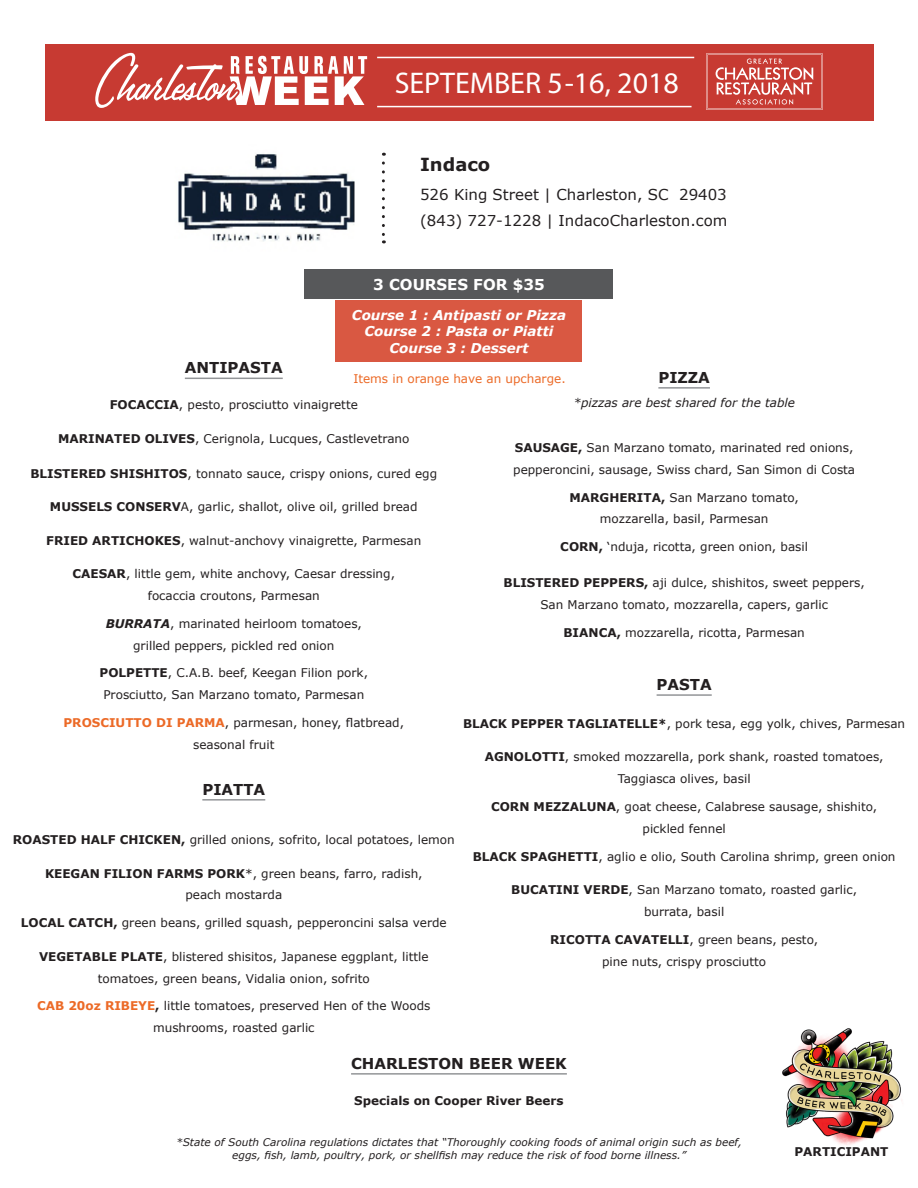
<style>
.page{position:relative;width:918px;height:1188px;background:#fff}
.page>*{position:absolute;margin:0;border:0;box-sizing:border-box;transform-origin:0 0}
.menu_item{font:30px "Myriad Pro";color:#fff}
.restaurant_name{font:700 18px "Verdana";color:#231f20}
.phone_url{font:15px "Verdana";color:#231f20}
.Address{font:15px "Verdana";color:#231f20}
.category{font:700 15px "Verdana";color:#231f20}
.description{font:700 15px "Verdana";color:#fff}
.course_header{font:700 15px "Verdana";color:#231f20}
.description-2{font:italic 700 13.5px "Verdana";color:#fff}
.menu_item-2{font:12px "Verdana";color:#231f20}
.description-3{font:12px "Verdana";color:#231f20}
.menu_item-3{font:700 12px "Verdana";color:#231f20}
.category_subhead{font:italic 12px "Verdana";color:#231f20}
.description-4{font:12px "Verdana";color:#ec6a27}
.menu_item-4{font:italic 10.5px/12.6px "Verdana";color:#231f20;text-align:center}
.s1{font-weight:700}
.s2{font-weight:700;font-style:italic}
.s3{font-weight:700;color:#ec6a27}
</style>
<div class="page">
<div style="left:45px;top:44px;width:828px;height:77px;background:#c73a32"></div>
<svg style="left:382px;top:163px;width:3px;height:80px"></svg>
<div style="left:305px;top:269px;width:308px;height:29px;background:#57585a"></div>
<svg style="left:95px;top:53px;width:272px;height:55px"></svg>
<svg style="left:706px;top:53px;width:117px;height:57px"></svg>
<hr style="left:377px;top:57px;width:317px;height:1px;background:#fff">
<hr style="left:377px;top:106px;width:315px;height:1px;background:#fff">
<img style="left:782px;top:1028px;width:120px;height:117px">
<img style="left:178px;top:154px;width:177px;height:88px">
<hr style="left:351px;top:1073px;width:216px;height:2px;background:#939598">
<hr style="left:185px;top:378px;width:98px;height:1px;background:#939598">
<hr style="left:202px;top:799px;width:63px;height:2px;background:#939598">
<hr style="left:658px;top:387px;width:52px;height:2px;background:#939598">
<hr style="left:657px;top:694px;width:55px;height:2px;background:#939598">
<div style="left:336px;top:300px;width:246px;height:62px;background:#d95842"></div>
<p class="menu_item" style="left:395px;top:65px;width:286px">SEPTEMBER 5-16, 2018</p>
<p class="restaurant_name" style="left:420px;top:153px;width:72px">Indaco</p>
<p class="Address" style="left:420px;top:185px;width:308px">526 King Street | Charleston, SC 29403</p>
<p class="phone_url" style="left:420px;top:211px;width:309px">(843) 727-1228 | IndacoCharleston.com</p>
<p class="description" style="left:373px;top:274px;width:173px">3 COURSES FOR $35</p>
<p class="description-2" style="left:352px;top:306px;width:216px">Course 1 : Antipasti or Pizza</p>
<p class="description-2" style="left:365px;top:323px;width:190px">Course 2 : Pasta or Piatti</p>
<p class="description-2" style="left:389px;top:339px;width:141px">Course 3 : Dessert</p>
<p class="description-4" style="left:353px;top:371px;width:214px">Items in orange have an upcharge.</p>
<p class="category" style="left:185px;top:358px;width:99px">ANTIPASTA</p>
<p class="menu_item-2" style="left:110px;top:397px;width:250px"><span class="s1">FOCACCIA</span>, pesto, prosciutto vinaigrette</p>
<p class="menu_item-2" style="left:58px;top:431px;width:353px"><span class="s1">MARINATED OLIVES</span>, Cerignola, Lucques, Castlevetrano</p>
<p class="menu_item-2" style="left:30px;top:466px;width:408px"><span class="s1">BLISTERED SHISHITOS</span>, tonnato sauce, crispy onions, cured egg</p>
<p class="menu_item-2" style="left:50px;top:499px;width:369px"><span class="s1">MUSSELS CONSERV</span>A, garlic, shallot, olive oil, grilled bread</p>
<p class="menu_item-2" style="left:46px;top:533px;width:376px"><span class="s1">FRIED ARTICHOKES</span>, walnut-anchovy vinaigrette, Parmesan</p>
<p class="menu_item-2" style="left:73px;top:566px;width:324px"><span class="s1">CAESAR</span>, little gem, white anchovy, Caesar dressing,</p>
<p class="description-3" style="left:148px;top:588px;width:174px">focaccia croutons, Parmesan</p>
<p class="menu_item-2" style="left:106px;top:616px;width:258px"><span class="s2">BURRATA</span>, marinated heirloom tomatoes,</p>
<p class="description-3" style="left:133px;top:638px;width:203px">grilled peppers, pickled red onion</p>
<p class="menu_item-2" style="left:100px;top:665px;width:270px"><span class="s1">POLPETTE</span>, C.A.B. beef, Keegan Filion pork,</p>
<p class="description-3" style="left:103px;top:687px;width:262px">Prosciutto, San Marzano tomato, Parmesan</p>
<p class="menu_item-2" style="left:64px;top:715px;width:342px"><span class="s3">PROSCIUTTO DI PARMA</span>, parmesan, honey, flatbread,</p>
<p class="description-3" style="left:193px;top:737px;width:83px">seasonal fruit</p>
<p class="course_header" style="left:202px;top:780px;width:64px">PIATTA</p>
<p class="course_header" style="left:658px;top:368px;width:53px">PIZZA</p>
<p class="category_subhead" style="left:573px;top:395px;width:223px">*pizzas are best shared for the table</p>
<p class="menu_item-2" style="left:515px;top:440px;width:340px"><span class="s1">SAUSAGE,</span> San Marzano tomato, marinated red onions,</p>
<p class="description-3" style="left:513px;top:462px;width:343px">pepperoncini, sausage, Swiss chard, San Simon di Costa</p>
<p class="menu_item-2" style="left:570px;top:490px;width:231px"><span class="s1">MARGHERITA,</span> San Marzano tomato,</p>
<p class="description-3" style="left:600px;top:511px;width:170px">mozzarella, basil, Parmesan</p>
<p class="menu_item-2" style="left:560px;top:539px;width:249px"><span class="s1">CORN,</span> ‘nduja, ricotta, green onion, basil</p>
<p class="menu_item-2" style="left:504px;top:575px;width:363px"><span class="s1">BLISTERED PEPPERS,</span> aji dulce, shishitos, sweet peppers,</p>
<p class="description-3" style="left:540px;top:597px;width:289px">San Marzano tomato, mozzarella, capers, garlic</p>
<p class="menu_item-2" style="left:563px;top:625px;width:243px"><span class="s1">BIANCA,</span> mozzarella, ricotta, Parmesan</p>
<p class="category" style="left:657px;top:675px;width:57px">PASTA</p>
<p class="menu_item-2" style="left:463px;top:716px;width:444px"><span class="s1">BLACK PEPPER TAGLIATELLE*</span>, pork tesa, egg yolk, chives, Parmesan</p>
<p class="menu_item-2" style="left:485px;top:749px;width:400px"><span class="s1">AGNOLOTTI</span>, smoked mozzarella, pork shank, roasted tomatoes,</p>
<p class="description-3" style="left:618px;top:771px;width:134px">Taggiasca olives, basil</p>
<p class="menu_item-2" style="left:491px;top:799px;width:388px"><span class="s1">CORN MEZZALUNA</span>, goat cheese, Calabrese sausage, shishito,</p>
<p class="description-3" style="left:643px;top:821px;width:85px">pickled fennel</p>
<p class="menu_item-2" style="left:473px;top:849px;width:424px"><span class="s1">BLACK SPAGHETTI</span>, aglio e olio, South Carolina shrimp, green onion</p>
<p class="menu_item-2" style="left:511px;top:882px;width:347px"><span class="s1">BUCATINI VERDE</span>, San Marzano tomato, roasted garlic,</p>
<p class="description-3" style="left:644px;top:904px;width:82px">burrata, basil</p>
<p class="menu_item-2" style="left:550px;top:932px;width:269px"><span class="s1">RICOTTA CAVATELLI</span>, green beans, pesto,</p>
<p class="description-3" style="left:602px;top:954px;width:166px">pine nuts, crispy prosciutto</p>
<p class="menu_item-2" style="left:13px;top:832px;width:443px"><span class="s1">ROASTED HALF CHICKEN,</span> grilled onions, sofrito, local potatoes, lemon</p>
<p class="menu_item-2" style="left:45px;top:866px;width:379px"><span class="s1">KEEGAN FILION FARMS PORK</span>*, green beans, farro, radish,</p>
<p class="description-3" style="left:185px;top:887px;width:98px">peach mostarda</p>
<p class="menu_item-2" style="left:21px;top:915px;width:427px"><span class="s1">LOCAL CATCH,</span> green beans, grilled squash, pepperoncini salsa verde</p>
<p class="menu_item-2" style="left:39px;top:949px;width:391px"><span class="s1">VEGETABLE PLATE</span>, blistered shisitos, Japanese eggplant, little</p>
<p class="description-3" style="left:98px;top:971px;width:273px">tomatoes, green beans, Vidalia onion, sofrito</p>
<p class="menu_item-2" style="left:37px;top:998px;width:395px"><span class="s3">CAB 20oz RIBEYE</span><span class="s1">,</span> little tomatoes, preserved Hen of the Woods</p>
<p class="description-3" style="left:153px;top:1020px;width:163px">mushrooms, roasted garlic</p>
<p class="category" style="left:351px;top:1054px;width:217px">CHARLESTON BEER WEEK</p>
<p class="menu_item-3" style="left:354px;top:1093px;width:211px">Specials on Cooper River Beers</p>
<p class="menu_item-4" style="left:176px;top:1136px;width:568px">*State of South Carolina regulations dictates that “Thoroughly cooking foods of animal origin such as beef, eggs, fish, lamb, poultry, pork, or shellfish may reduce the risk of food borne illness.”</p>
<p class="menu_item-3" style="left:795px;top:1144px;width:95px">PARTICIPANT</p>
</div>
